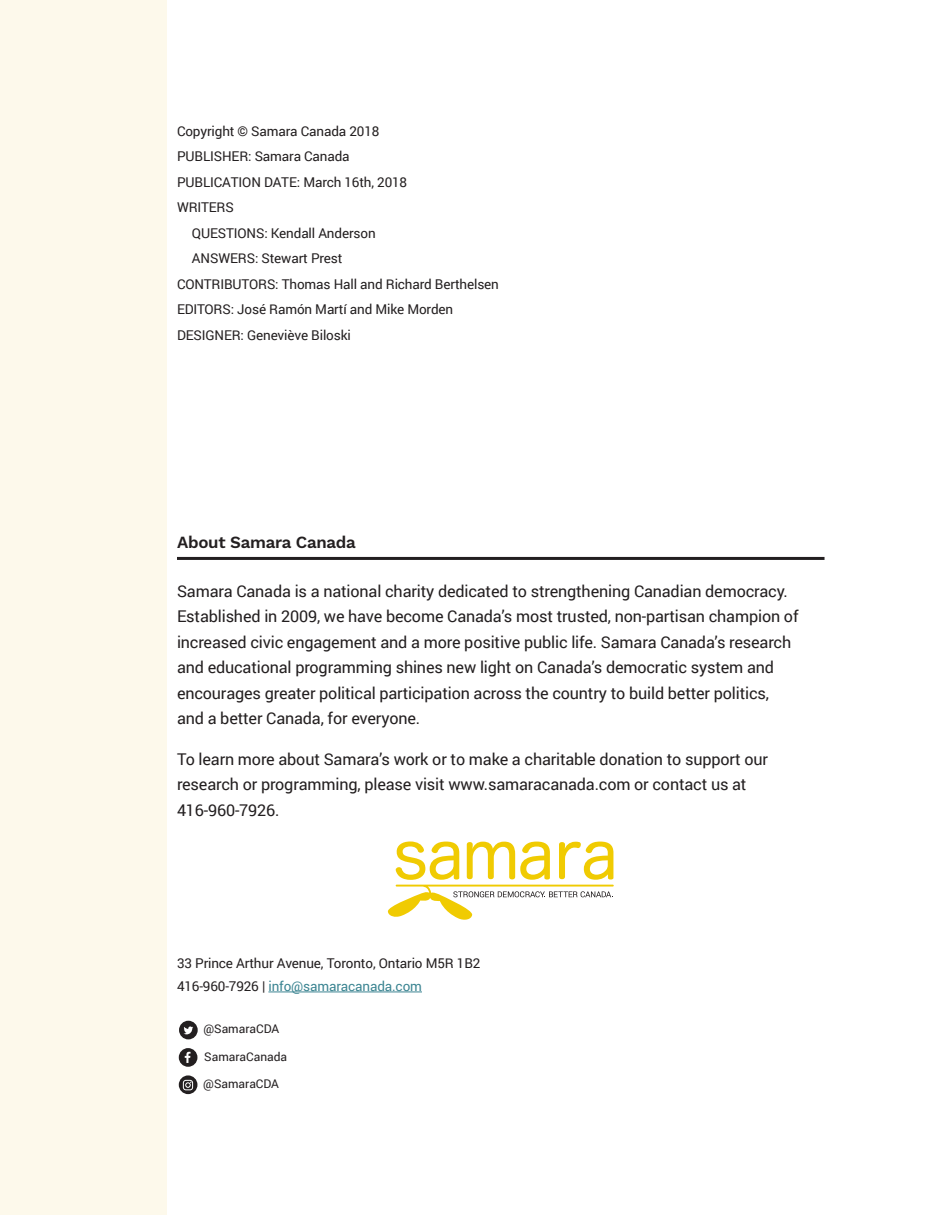
<style>
.page{position:relative;width:945px;height:1215px;background:#fff}
.page>*{position:absolute;margin:0;border:0;box-sizing:border-box;transform-origin:0 0}
.t1{font:600 16.8px "Work Sans";letter-spacing:-.015em;color:#231f20}
.t2{font:16.2px/25.5px "Roboto";letter-spacing:-.01em;color:#231f20}
.t3{font:13.5px/22.5px "Roboto";letter-spacing:-.01em;color:#231f20}
.t4{font:12px "Roboto";color:#231f20}
.s1{color:#3c8592}
</style>
<div class="page">
<div style="left:0;top:0;width:166px;height:1215px;background:#fdf9eb"></div>
<hr style="left:177px;top:557px;width:648px;height:3px;background:#231f20">
<svg style="left:388px;top:842px;width:226px;height:78px"></svg>
<hr style="left:268px;top:992px;width:154px;height:1px;background:#3c8592">
<div style="left:179px;top:1048px;width:18px;height:19px;background:#231f20;border-radius:50%"></div>
<svg style="left:185px;top:1052px;width:6px;height:11px"></svg>
<div style="left:179px;top:1021px;width:19px;height:18px;background:#231f20;border-radius:50%"></div>
<svg style="left:184px;top:1026px;width:9px;height:8px"></svg>
<svg style="left:179px;top:1075px;width:18px;height:19px"></svg>
<div style="left:183px;top:1080px;width:10px;height:10px;border:1px solid #fff;border-radius:3px"></div>
<svg style="left:185px;top:1082px;width:6px;height:6px"></svg>
<p class="t3" style="left:177px;top:119px;width:204px">Copyright © Samara Canada 2018</p>
<p class="t3" style="left:177px;top:145px;width:174px">PUBLISHER: Samara Canada</p>
<p class="t3" style="left:177px;top:170px;width:232px">PUBLICATION DATE: March 16th, 2018</p>
<p class="t3" style="left:177px;top:196px;width:58px">WRITERS</p>
<p class="t3" style="left:192px;top:221px;width:185px">QUESTIONS: Kendall Anderson</p>
<p class="t3" style="left:192px;top:247px;width:152px">ANSWERS: Stewart Prest</p>
<p class="t3" style="left:177px;top:272px;width:323px">CONTRIBUTORS: Thomas Hall and Richard Berthelsen</p>
<p class="t3" style="left:177px;top:298px;width:278px">EDITORS: José Ramón Martí and Mike Morden</p>
<p class="t3" style="left:177px;top:323px;width:175px">DESIGNER: Geneviève Biloski</p>
<p class="t1" style="left:177px;top:532px;width:180px">About Samara Canada</p>
<p class="t2" style="left:177px;top:578px;width:623px">Samara Canada is a national charity dedicated to strengthening Canadian democracy.<br>Established in 2009, we have become Canada’s most trusted, non-partisan champion of increased civic engagement and a more positive public life. Samara Canada’s research and educational programming shines new light on Canada’s democratic system and encourages greater political participation across the country to build better politics, and a better Canada, for everyone.</p>
<p class="t2" style="left:177px;top:746px;width:592px">To learn more about Samara’s work or to make a charitable donation to support our research or programming, please visit www.samaracanada.com or contact us at<br>416-960-7926.</p>
<p class="t3" style="left:177px;top:952px;width:305px">33 Prince Arthur Avenue, Toronto, Ontario M5R 1B2<br>416-960-7926 | <span class="s1">info@samaracanada.com</span></p>
<p class="t4" style="left:203px;top:1020px;width:77px">@SamaraCDA</p>
<p class="t4" style="left:204px;top:1048px;width:84px">SamaraCanada</p>
<p class="t4" style="left:203px;top:1076px;width:77px">@SamaraCDA</p>
</div>
